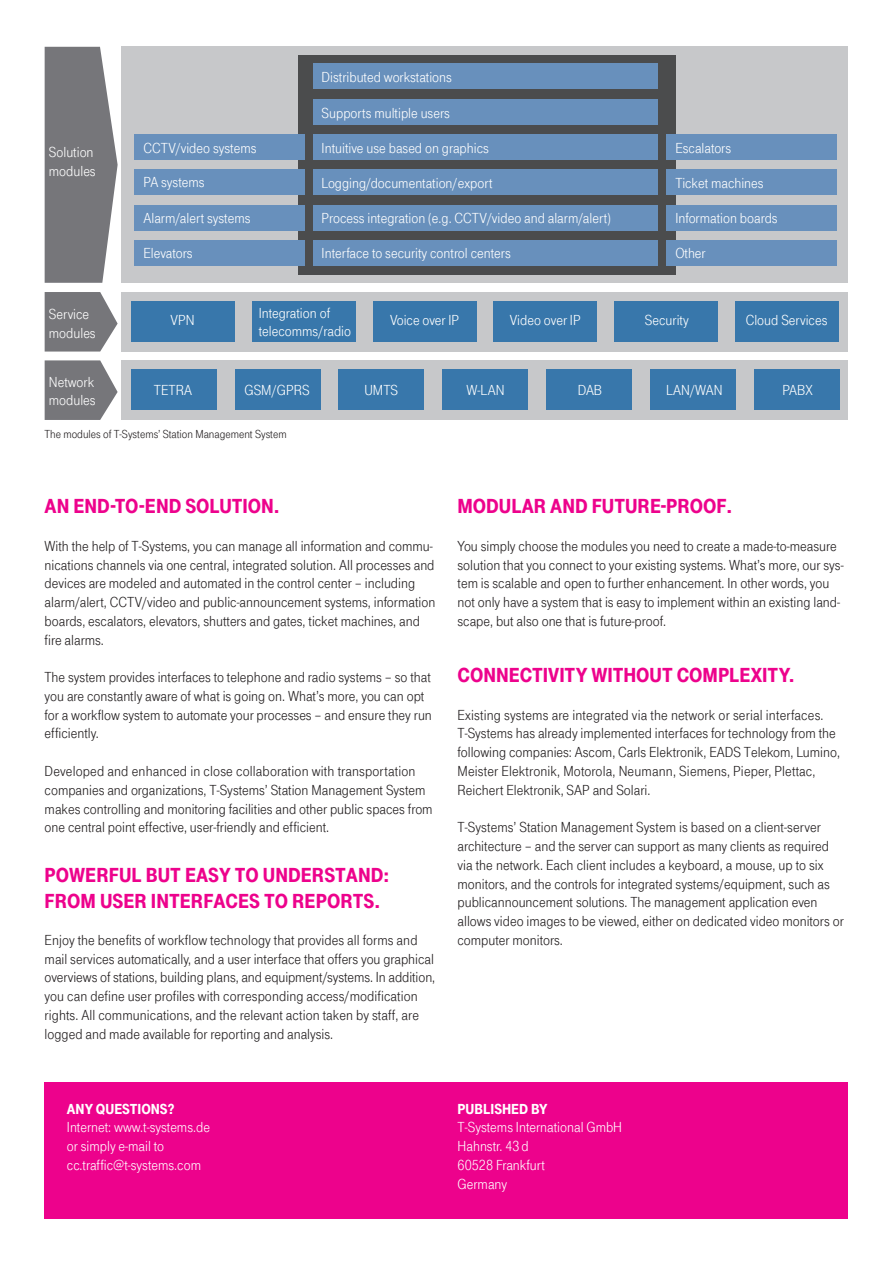
<style>
.page{position:relative;width:893px;height:1263px;background:#fff}
.page>*{position:absolute;margin:0;border:0;box-sizing:border-box;transform-origin:0 0}
.t1{font:900 21px/26.2px "Tele Grotesk Headline";color:#ed028c}
.t2{font:15px/18.8px "Tele Grotesk Norm";color:#231f20}
.t3{font:15px/18.8px "Tele Grotesk Norm";color:#fff}
.t4{font:900 15px "Tele Grotesk Headline";color:#fff}
.t5{font:12px "Tele Grotesk Norm";color:#231f20}
</style>
<div class="page">
<div style="left:45px;top:1082px;width:803px;height:136px;background:#ed028c"></div>
<div style="left:121px;top:47px;width:727px;height:236px;background:#c7c8ca"></div>
<div style="left:298px;top:55px;width:377px;height:220px;background:#4b4c4d"></div>
<svg style="left:45px;top:47px;width:73px;height:236px;background:#868689"></svg>
<div style="left:135px;top:170px;width:170px;height:25px;background:#6890bc"></div>
<div style="left:135px;top:205px;width:170px;height:26px;background:#6890bc"></div>
<div style="left:135px;top:241px;width:170px;height:25px;background:#6890bc"></div>
<div style="left:135px;top:134px;width:170px;height:26px;background:#6890bc"></div>
<div style="left:314px;top:170px;width:344px;height:25px;background:#6890bc"></div>
<div style="left:314px;top:63px;width:344px;height:26px;background:#6890bc"></div>
<div style="left:314px;top:99px;width:344px;height:25px;background:#6890bc"></div>
<div style="left:314px;top:134px;width:344px;height:26px;background:#6890bc"></div>
<div style="left:314px;top:205px;width:344px;height:26px;background:#6890bc"></div>
<div style="left:314px;top:241px;width:344px;height:25px;background:#6890bc"></div>
<div style="left:667px;top:170px;width:170px;height:25px;background:#6890bc"></div>
<div style="left:667px;top:205px;width:170px;height:26px;background:#6890bc"></div>
<div style="left:667px;top:241px;width:170px;height:25px;background:#6890bc"></div>
<div style="left:667px;top:134px;width:170px;height:26px;background:#6890bc"></div>
<div style="left:121px;top:292px;width:727px;height:60px;background:#c7c8ca"></div>
<div style="left:121px;top:360px;width:727px;height:60px;background:#c7c8ca"></div>
<svg style="left:45px;top:292px;width:73px;height:60px;background:#87878b"></svg>
<svg style="left:45px;top:360px;width:73px;height:60px;background:#87878b"></svg>
<div style="left:252px;top:301px;width:103px;height:41px;background:#3877ab"></div>
<div style="left:736px;top:301px;width:103px;height:41px;background:#3877ab"></div>
<div style="left:615px;top:301px;width:103px;height:41px;background:#3877ab"></div>
<div style="left:494px;top:301px;width:103px;height:41px;background:#3877ab"></div>
<div style="left:373px;top:301px;width:103px;height:41px;background:#3877ab"></div>
<div style="left:131px;top:301px;width:103px;height:41px;background:#3877ab"></div>
<div style="left:131px;top:369px;width:85px;height:41px;background:#3877ab"></div>
<div style="left:235px;top:369px;width:85px;height:41px;background:#3877ab"></div>
<div style="left:339px;top:369px;width:85px;height:41px;background:#3877ab"></div>
<div style="left:443px;top:369px;width:85px;height:41px;background:#3877ab"></div>
<div style="left:546px;top:369px;width:85px;height:41px;background:#3877ab"></div>
<div style="left:650px;top:369px;width:85px;height:41px;background:#3877ab"></div>
<div style="left:754px;top:369px;width:85px;height:41px;background:#3877ab"></div>
<p class="t3" style="left:322px;top:68px;width:132px">Distributed workstations</p>
<p class="t3" style="left:322px;top:103px;width:130px">Supports multiple users</p>
<p class="t3" style="left:49px;top:143px;width:48px">Solution modules</p>
<p class="t3" style="left:143px;top:139px;width:114px">CCTV/video systems</p>
<p class="t3" style="left:322px;top:139px;width:169px">Intuitive use based on graphics</p>
<p class="t3" style="left:675px;top:139px;width:57px">Escalators</p>
<p class="t3" style="left:143px;top:173px;width:63px">PA systems</p>
<p class="t3" style="left:322px;top:174px;width:172px">Logging/documentation/export</p>
<p class="t3" style="left:675px;top:174px;width:90px">Ticket machines</p>
<p class="t3" style="left:143px;top:209px;width:109px">Alarm/alert systems</p>
<p class="t3" style="left:322px;top:209px;width:291px">Process integration (e.g. CCTV/video and alarm/alert)</p>
<p class="t3" style="left:675px;top:209px;width:104px">Information boards</p>
<p class="t3" style="left:143px;top:244px;width:51px">Elevators</p>
<p class="t3" style="left:322px;top:244px;width:191px">Interface to security control centers</p>
<p class="t3" style="left:675px;top:244px;width:32px">Other</p>
<p class="t3" style="left:49px;top:305px;width:48px">Service modules</p>
<p class="t3" style="left:171px;top:311px;width:26px">VPN</p>
<p class="t3" style="left:259px;top:304px;width:94px">Integration of telecomms/radio</p>
<p class="t3" style="left:390px;top:311px;width:71px">Voice over IP</p>
<p class="t3" style="left:510px;top:311px;width:72px">Video over IP</p>
<p class="t3" style="left:645px;top:311px;width:45px">Security</p>
<p class="t3" style="left:746px;top:311px;width:83px">Cloud Services</p>
<p class="t3" style="left:49px;top:372px;width:48px">Network modules</p>
<p class="t3" style="left:154px;top:381px;width:40px">TETRA</p>
<p class="t3" style="left:245px;top:381px;width:67px">GSM/GPRS</p>
<p class="t3" style="left:364px;top:381px;width:35px">UMTS</p>
<p class="t3" style="left:467px;top:381px;width:40px">W-LAN</p>
<p class="t3" style="left:578px;top:381px;width:26px">DAB</p>
<p class="t3" style="left:666px;top:381px;width:58px">LAN/WAN</p>
<p class="t3" style="left:782px;top:381px;width:32px">PABX</p>
<p class="t5" style="left:45px;top:427px;width:244px">The modules of T-Systems’ Station Management System</p>
<h1 class="t1" style="left:45px;top:494px;width:237px">AN END-TO-END SOLUTION.</h1>
<p class="t2" style="left:45px;top:537px;width:392px">With the help of T-Systems, you can manage all information and commu&shy;nications channels via one central, integrated solution. All processes and devices are modeled and automated in the control center – including alarm/alert, CCTV/video and public-announcement systems, information boards, escalators, elevators, shutters and gates, ticket machines, and fire alarms.</p>
<p class="t2" style="left:45px;top:668px;width:389px">The system provides interfaces to telephone and radio systems – so that you are constantly aware of what is going on. What’s more, you can opt for a workflow system to automate your processes – and ensure they run efficiently.</p>
<p class="t2" style="left:45px;top:762px;width:390px">Developed and enhanced in close collaboration with transportation companies and organizations, T-Systems’ Station Management System makes controlling and monitoring facilities and other public spaces from one central point effective, user-friendly and efficient.</p>
<h1 class="t1" style="left:45px;top:862px;width:346px">POWERFUL BUT EASY TO UNDERSTAND:<br>FROM USER INTERFACES TO REPORTS.</h1>
<p class="t2" style="left:45px;top:931px;width:392px">Enjoy the benefits of workflow technology that provides all forms and mail services automatically, and a user interface that offers you graphical overviews of stations, building plans, and equipment/systems. In addition, you can define user profiles with corresponding access/modification rights. All communications, and the relevant action taken by staff, are logged and made available for reporting and analysis.</p>
<h1 class="t1" style="left:458px;top:494px;width:276px">MODULAR AND FUTURE-PROOF.</h1>
<p class="t2" style="left:458px;top:537px;width:388px">You simply choose the modules you need to create a made-to-measure solution that you connect to your existing systems. What’s more, our sys&shy;tem is scalable and open to further enhancement. In other words, you not only have a system that is easy to implement within an existing land&shy;scape, but also one that is future-proof.</p>
<h1 class="t1" style="left:458px;top:662px;width:339px">CONNECTIVITY WITHOUT COMPLEXITY.</h1>
<p class="t2" style="left:458px;top:706px;width:384px">Existing systems are integrated via the network or serial interfaces.<br>T-Systems has already implemented interfaces for technology from the following companies: Ascom, Carls Elektronik, EADS Telekom, Lumino, Meister Elektronik, Motorola, Neumann, Siemens, Pieper, Plettac, Reichert Elektronik, SAP and Solari.</p>
<p class="t2" style="left:458px;top:818px;width:388px">T-Systems’ Station Management System is based on a client-server architecture – and the server can support as many clients as required via the network. Each client includes a keyboard, a mouse, up to six monitors, and the controls for integrated systems/equipment, such as publicannouncement solutions. The management application even allows video images to be viewed, either on dedicated video monitors or computer monitors.</p>
<p class="t4" style="left:67px;top:1100px;width:109px">ANY QUESTIONS?</p>
<p class="t3" style="left:67px;top:1118px;width:145px">Internet: www.t-systems.de or simply e-mail to cc.traffic@t-systems.com</p>
<p class="t4" style="left:458px;top:1100px;width:91px">PUBLISHED BY</p>
<p class="t3" style="left:458px;top:1118px;width:166px">T-Systems International GmbH<br>Hahnstr. 43 d<br>60528 Frankfurt<br>Germany</p>
</div>
